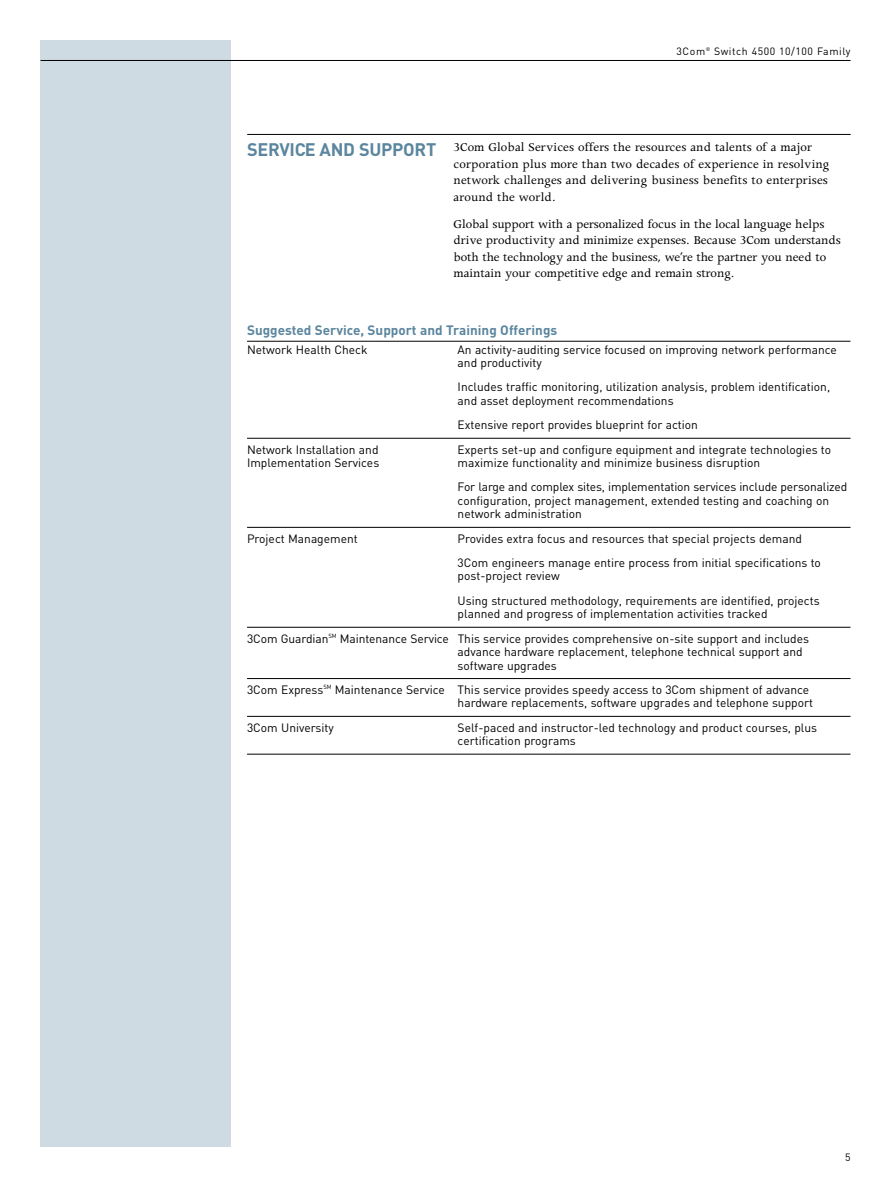
<style>
.page{position:relative;width:891px;height:1188px;background:#fff}
.page>*{position:absolute;margin:0;border:0;box-sizing:border-box;transform-origin:0 0}
.t1{font:700 18px "DIN";letter-spacing:-.015em;color:#5b869e}
.t2{font:13.5px/16.5px "Apollo";color:#000}
.t3{font:700 13.5px "DIN";color:#5b869e}
.t4{font:12px/13.5px "DIN";color:#000}
.t5{font:10.5px "DIN";letter-spacing:.05em;color:#000}
</style>
<div class="page">
<div style="left:40px;top:40px;width:191px;height:1108px;background:#cedbe2"></div>
<hr style="left:41px;top:60px;width:810px;height:1px;background:#000">
<hr style="left:247px;top:134px;width:604px;height:1px;background:#000">
<hr style="left:247px;top:341px;width:603px;height:1px;background:#000">
<hr style="left:247px;top:438px;width:603px;height:1px;background:#000">
<hr style="left:247px;top:527px;width:603px;height:1px;background:#000">
<hr style="left:247px;top:627px;width:603px;height:1px;background:#000">
<hr style="left:247px;top:678px;width:603px;height:1px;background:#000">
<hr style="left:247px;top:716px;width:603px;height:1px;background:#000">
<hr style="left:247px;top:754px;width:603px;height:1px;background:#000">
<p class="t5" style="left:677px;top:45px;width:175px">3Com<sup>®</sup> Switch 4500 10/100 Family</p>
<h1 class="t1" style="left:247px;top:139px;width:191px">SERVICE AND SUPPORT</h1>
<p class="t2" style="left:454px;top:140px;width:378px">3Com Global Services offers the resources and talents of a major corporation plus more than two decades of experience in resolving network challenges and delivering business benefits to enterprises around the world.</p>
<p class="t2" style="left:454px;top:217px;width:389px">Global support with a personalized focus in the local language helps drive productivity and minimize expenses. Because 3Com understands both the technology and the business, we’re the partner you need to maintain your competitive edge and remain strong.</p>
<p class="t3" style="left:247px;top:322px;width:312px">Suggested Service, Support and Training Offerings</p>
<p class="t4" style="left:247px;top:342px;width:122px">Network Health Check</p>
<p class="t4" style="left:458px;top:342px;width:381px">An activity-auditing service focused on improving network performance and productivity</p>
<p class="t4" style="left:458px;top:380px;width:374px">Includes traffic monitoring, utilization analysis, problem identification, and asset deployment recommendations</p>
<p class="t4" style="left:458px;top:418px;width:242px">Extensive report provides blueprint for action</p>
<p class="t4" style="left:247px;top:442px;width:133px">Network Installation and</p>
<p class="t4" style="left:458px;top:442px;width:375px">Experts set-up and configure equipment and integrate technologies to</p>
<p class="t4" style="left:247px;top:456px;width:134px">Implementation Services</p>
<p class="t4" style="left:458px;top:450px;width:391px;line-height:24.3px">maximize functionality and minimize business disruption<br>For large and complex sites, implementation services include personalized</p>
<p class="t4" style="left:458px;top:493px;width:373px">configuration, project management, extended testing and coaching on network administration</p>
<p class="t4" style="left:247px;top:531px;width:112px">Project Management</p>
<p class="t4" style="left:458px;top:526px;width:365px;line-height:24.3px">Provides extra focus and resources that special projects demand<br>3Com engineers manage entire process from initial specifications to</p>
<p class="t4" style="left:458px;top:564px;width:364px;line-height:24.3px">post-project review<br>Using structured methodology, requirements are identified, projects</p>
<p class="t4" style="left:247px;top:601px;width:564px;line-height:24.3px;text-indent:211px">planned and progress of implementation activities tracked<br>3Com Guardian<sup>SM</sup> Maintenance Service This service provides comprehensive on-site support and includes</p>
<p class="t4" style="left:458px;top:645px;width:347px">advance hardware replacement, telephone technical support and software upgrades</p>
<p class="t4" style="left:458px;top:682px;width:357px;text-indent:-211px">3Com Express<sup>SM</sup> Maintenance Service This service provides speedy access to 3Com shipment of advance hardware replacements, software upgrades and telephone support</p>
<p class="t4" style="left:247px;top:720px;width:88px">3Com University</p>
<p class="t4" style="left:458px;top:720px;width:361px">Self-paced and instructor-led technology and product courses, plus certification programs</p>
<p class="t5" style="left:845px;top:1151px;width:7px">5</p>
</div>
